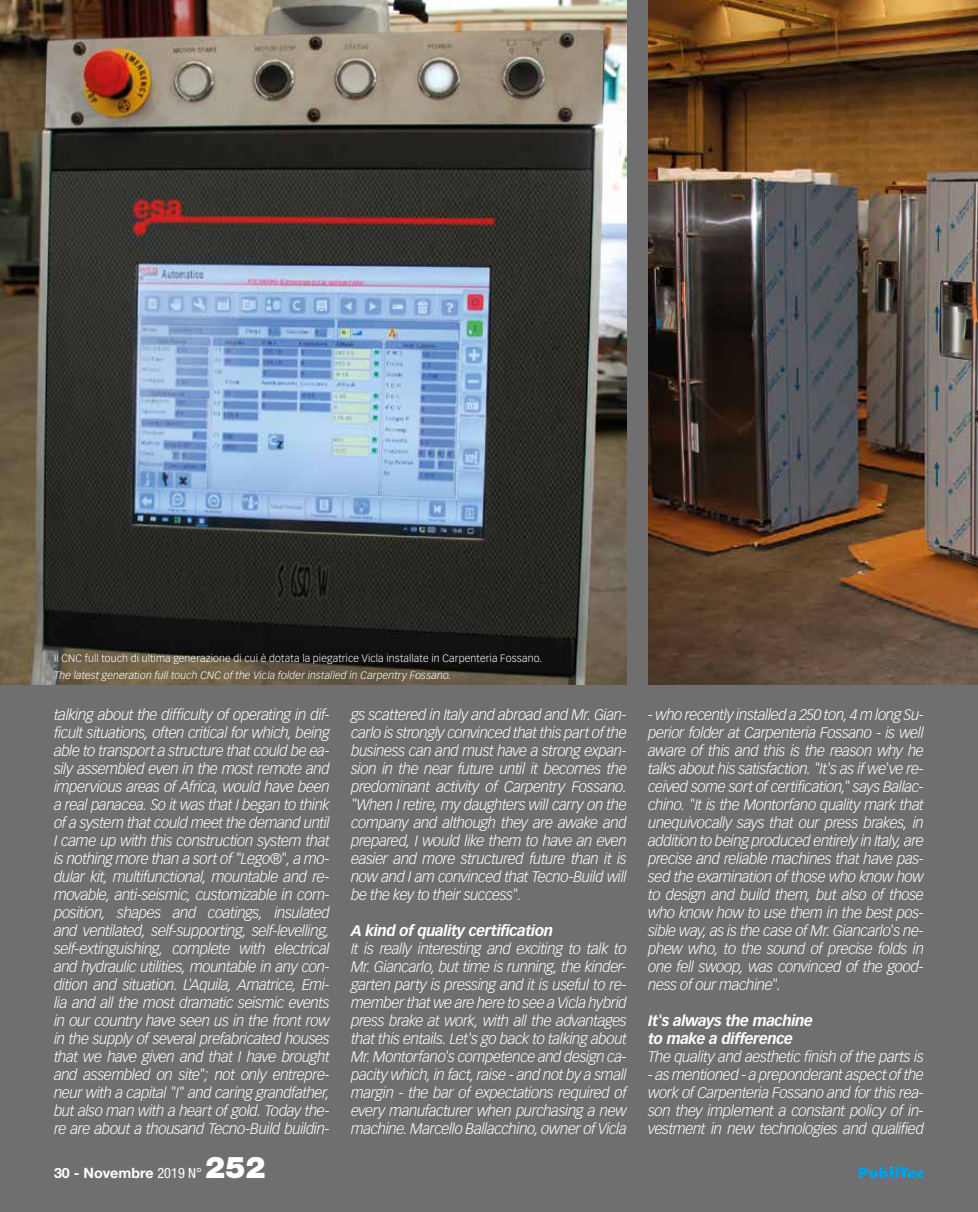
<style>
.page{position:relative;width:978px;height:1212px;background:#706f6f}
.page>*{position:absolute;margin:0;border:0;box-sizing:border-box;transform-origin:0 0}
.t1{font:italic 300 15px/18px "Vectora LH";letter-spacing:-.03em;color:#fff;text-align:justify}
.t2{font:italic 700 15px/18px "Vectora LH";letter-spacing:-.025em;color:#fff}
.t3{font:700 14.25px "Helvetica Neue";color:#fff}
.t4{font:800 14.25px "Futura";color:#009fe3}
.t5{font:300 10.5px "Vectora LH";letter-spacing:.015em;color:#fff}
.t6{font:italic 300 10.5px "Vectora LH";letter-spacing:.015em;color:#fff}
.s1{font-weight:400;font-stretch:condensed}
.s2{font-weight:900;font-size:30px}
</style>
<div class="page">
<img style="left:0;top:0;width:627px;height:684px">
<img style="left:648px;top:0;width:330px;height:684px">
<p class="t5" style="left:54px;top:652px;width:490px">Il CNC full touch di ultima generazione di cui è dotata la piegatrice Vicla installate in Carpenteria Fossano.</p>
<p class="t6" style="left:54px;top:669px;width:399px">The latest generation full touch CNC of the Vicla folder installed in Carpentry Fossano.</p>
<p class="t1" style="left:54px;top:706px;width:277px">talking about the difficulty of operating in dif&shy;ficult situations, often critical for which, being able to transport a structure that could be ea&shy;sily assembled even in the most remote and impervious areas of Africa, would have been a real panacea. So it was that I began to think of a system that could meet the demand until I came up with this construction system that is nothing more than a sort of "Lego®", a mo&shy;dular kit, multifunctional, mountable and re&shy;movable, anti-seismic, customizable in com&shy;position, shapes and coatings, insulated and ventilated, self-supporting, self-levelling, self-extinguishing, complete with electrical and hydraulic utilities, mountable in any con&shy;dition and situation. L'Aquila, Amatrice, Emi&shy;lia and all the most dramatic seismic events in our country have seen us in the front row in the supply of several prefabricated houses that we have given and that I have brought and assembled on site"; not only entrepre&shy;neur with a capital "I" and caring grandfather, but also man with a heart of gold. Today the&shy;re are about a thousand Tecno-Build buildin-</p>
<p class="t1" style="left:351px;top:706px;width:277px">gs scattered in Italy and abroad and Mr. Gian&shy;carlo is strongly convinced that this part of the business can and must have a strong expan&shy;sion in the near future until it becomes the predominant activity of Carpentry Fossano. "When I retire, my daughters will carry on the company and although they are awake and prepared, I would like them to have an even easier and more structured future than it is now and I am convinced that Tecno-Build will be the key to their success".</p>
<p class="t2" style="left:351px;top:922px;width:204px">A kind of quality certification</p>
<p class="t1" style="left:351px;top:940px;width:277px">It is really interesting and exciting to talk to Mr. Giancarlo, but time is running, the kinder&shy;garten party is pressing and it is useful to re&shy;member that we are here to see a Vicla hybrid press brake at work, with all the advantages that this entails. Let's go back to talking about Mr. Montorfano's competence and design ca&shy;pacity which, in fact, raise - and not by a small margin - the bar of expectations required of every manufacturer when purchasing a new machine. Marcello Ballacchino, owner of Vicla</p>
<p class="t1" style="left:648px;top:706px;width:277px">- who recently installed a 250 ton, 4 m long Su&shy;perior folder at Carpenteria Fossano - is well aware of this and this is the reason why he talks about his satisfaction. "It's as if we've re&shy;ceived some sort of certification," says Ballac&shy;chino. "It is the Montorfano quality mark that unequivocally says that our press brakes, in addition to being produced entirely in Italy, are precise and reliable machines that have pas&shy;sed the examination of those who know how to design and build them, but also of those who know how to use them in the best pos&shy;sible way, as is the case of Mr. Giancarlo's ne&shy;phew who, to the sound of precise folds in one fell swoop, was convinced of the good&shy;ness of our machine".</p>
<p class="t2" style="left:648px;top:1012px;width:166px">It's always the machine to make a difference</p>
<p class="t1" style="left:648px;top:1048px;width:277px">The quality and aesthetic finish of the parts is</p>
<p class="t1" style="left:648px;top:1066px;width:277px">- as mentioned - a preponderant aspect of the work of Carpenteria Fossano and for this rea&shy;son they implement a constant policy of in&shy;vestment in new technologies and qualified</p>
<p class="t3" style="left:54px;top:1164px;width:213px">30 - Novembre <span class="s1">2019 N°</span> <span class="s2">252</span></p>
<p class="t4" style="left:858px;top:1163px;width:67px">PubliTec</p>
</div>
